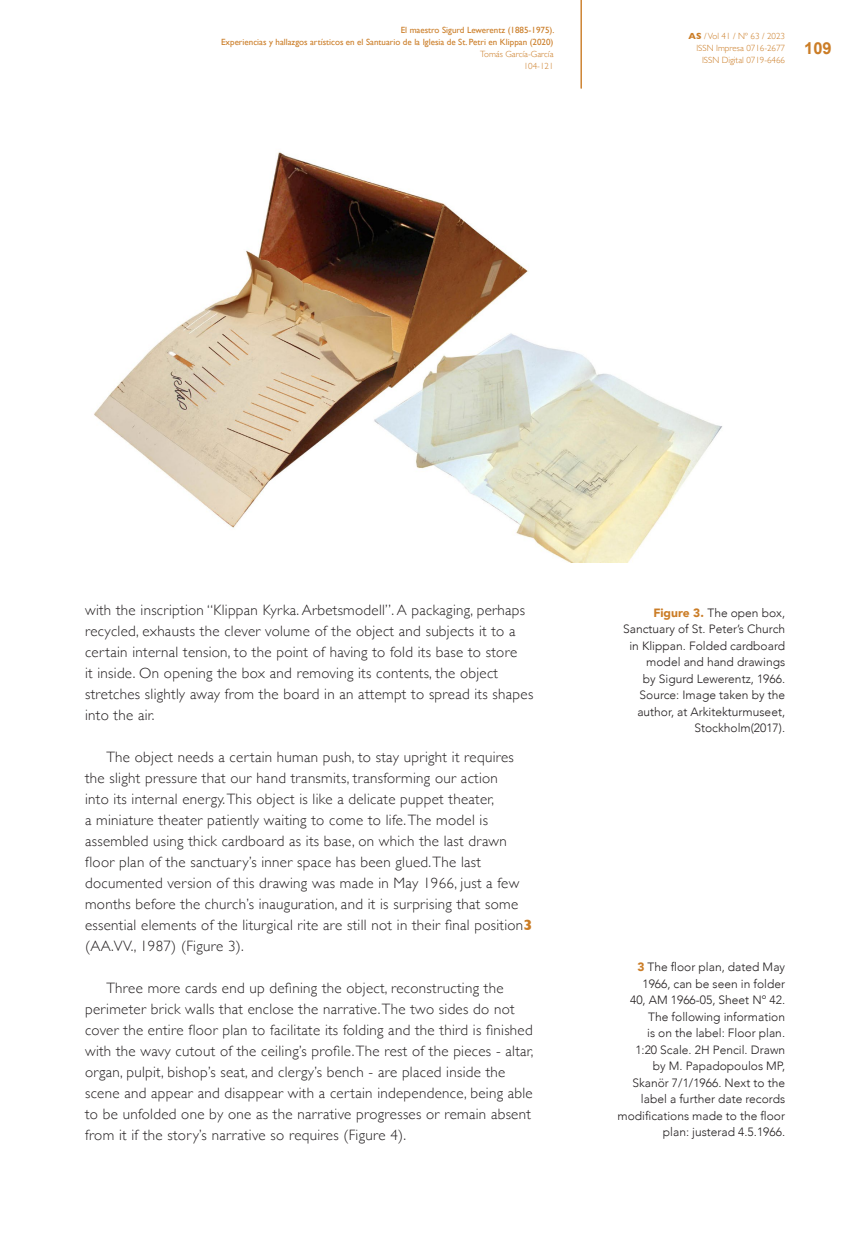
<style>
.page{position:relative;width:851px;height:1255px;background:#fff}
.page>*{position:absolute;margin:0;border:0;box-sizing:border-box;transform-origin:0 0}
.t1{font:700 16.5px "Arial";color:#cb7d27}
._04_cuerpo_texto{font:300 15px/21px "Gill Sans";letter-spacing:.02em;color:#231f20}
._08_notas_al_pie{font:300 12px/16.5px "Avenir";color:#231f20;text-align:right}
.t2{font:9px/12px "Gill Sans";color:#cb7d27;text-align:right}
.t3{font:300 9px/12px "Gill Sans";color:#cb7d27;text-align:right}
.s1{font-weight:700}
.s2{font-weight:700;color:#cb7d27}
.s3{font-weight:900;color:#cb7d27}
</style>
<div class="page">
<hr style="left:581px;top:0;width:1px;height:88px;background:#cb7d27">
<img style="left:94px;top:152px;width:629px;height:410px">
<p class="t2" style="left:221px;top:24px;width:335px">El maestro Sigurd Lewerentz (1885-1975).<br>Experiencias y hallazgos artísticos en el Santuario de la Iglesia de St. Petri en Klippan (2020)</p>
<p class="t3" style="left:480px;top:48px;width:75px">Tomás García-García<br>104-121</p>
<p class="t3" style="left:688px;top:30px;width:98px"><span class="s1">AS</span> / Vol 41 / Nº 63 / 2023<br>ISSN Impresa 0716-2677<br>ISSN Digital 0719-6466</p>
<p class="t1" style="left:804px;top:38px;width:29px">109</p>
<p class="_04_cuerpo_texto" style="left:85px;top:599px;width:449px">with the inscription “Klippan Kyrka. Arbetsmodell”. A packaging, perhaps recycled, exhausts the clever volume of the object and subjects it to a certain internal tension, to the point of having to fold its base to store<br>it inside. On opening the box and removing its contents, the object stretches slightly away from the board in an attempt to spread its shapes into the air.</p>
<p class="_04_cuerpo_texto" style="left:85px;top:746px;width:449px;text-indent:21px">The object needs a certain human push, to stay upright it requires the slight pressure that our hand transmits, transforming our action<br>into its internal energy. This object is like a delicate puppet theater,<br>a miniature theater patiently waiting to come to life. The model is assembled using thick cardboard as its base, on which the last drawn floor plan of the sanctuary’s inner space has been glued. The last documented version of this drawing was made in May 1966, just a few months before the church’s inauguration, and it is surprising that some essential elements of the liturgical rite are still not in their final position<span class="s2">3 </span>(AA.VV., 1987) (Figure 3).</p>
<p class="_04_cuerpo_texto" style="left:85px;top:977px;width:450px;text-indent:21px">Three more cards end up defining the object, reconstructing the perimeter brick walls that enclose the narrative. The two sides do not cover the entire floor plan to facilitate its folding and the third is finished with the wavy cutout of the ceiling’s profile. The rest of the pieces - altar, organ, pulpit, bishop’s seat, and clergy’s bench - are placed inside the scene and appear and disappear with a certain independence, being able to be unfolded one by one as the narrative progresses or remain absent from it if the story’s narrative so requires (Figure 4).</p>
<p class="_08_notas_al_pie" style="left:623px;top:604px;width:163px"><span class="s3">Figure 3.</span> The open box,<br>Sanctuary of St. Peter’s Church in Klippan. Folded cardboard model and hand drawings<br>by Sigurd Lewerentz, 1966.<br>Source: Image taken by the author, at Arkitekturmuseet,<br>Stockholm(2017).</p>
<p class="_08_notas_al_pie" style="left:617px;top:958px;width:169px"><span class="s3">3</span> The floor plan, dated May<br>1966, can be seen in folder<br>40, AM 1966-05, Sheet Nº 42.<br>The following information<br>is on the label: Floor plan.<br>1:20 Scale. 2H Pencil. Drawn<br>by M. Papadopoulos MP,<br>Skanör 7/1/1966. Next to the label a further date records modifications made to the floor plan: justerad 4.5.1966.</p>
</div>
